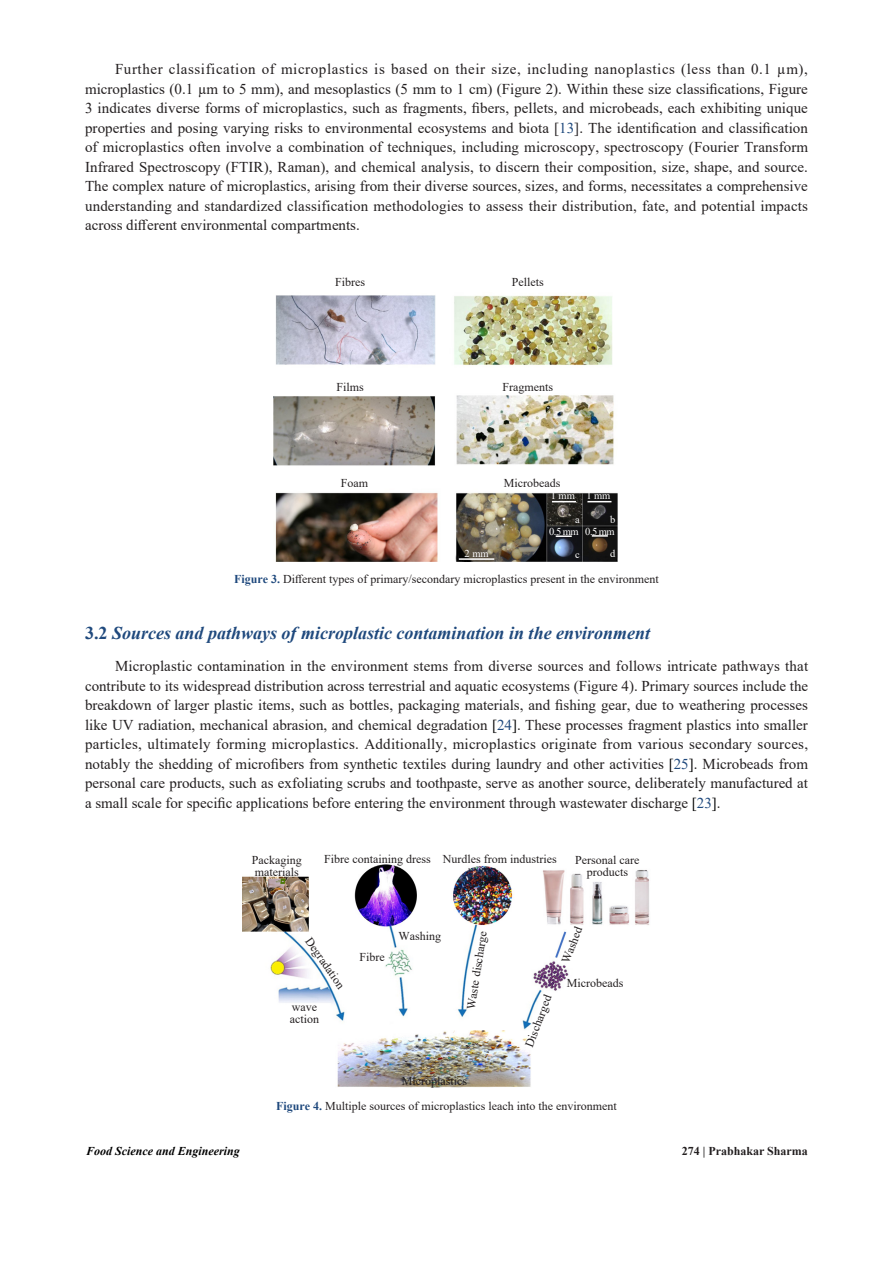
<style>
.page{position:relative;width:893px;height:1263px;background:#fff}
.page>*{position:absolute;margin:0;border:0;box-sizing:border-box;transform-origin:0 0}
.三级标题{font:italic 700 18px "Times New Roman";color:#1f497d}
.正文{font:15px/19.5px "Times New Roman";color:#231f20;text-align:justify}
.图表标注{font:12px/12px "Times New Roman";color:#231f20}
.t1{font:italic 700 12px "Times New Roman";color:#000}
.t2{font:700 12px "Times New Roman";color:#231f20}
.图表标注-2{font:10.5px "Times New Roman";letter-spacing:-.005em;color:#fff}
.s1{color:#1f497d}
.s2{font-weight:700;color:#1f497d}
.s3{font-style:normal}
.s4{color:#000}
</style>
<div class="page">
<img style="left:273px;top:295px;width:345px;height:266px">
<svg style="left:552px;top:501px;width:24px;height:1px"></svg>
<svg style="left:587px;top:501px;width:24px;height:1px"></svg>
<svg style="left:592px;top:535px;width:16px;height:2px"></svg>
<svg style="left:556px;top:535px;width:16px;height:2px"></svg>
<hr style="left:459px;top:558px;width:35px;height:2px;background:#fff">
<img style="left:242px;top:864px;width:408px;height:223px">
<p class="正文" style="left:85px;top:59px;width:725px;text-indent:30px">Further classification of microplastics is based on their size, including nanoplastics (less than 0.1 µm), microplastics (0.1 µm to 5 mm), and mesoplastics (5 mm to 1 cm) (Figure 2). Within these size classifications, Figure 3 indicates diverse forms of microplastics, such as fragments, fibers, pellets, and microbeads, each exhibiting unique properties and posing varying risks to environmental ecosystems and biota [<span class="s1">13</span>]. The identification and classification of microplastics often involve a combination of techniques, including microscopy, spectroscopy (Fourier Transform Infrared Spectroscopy (FTIR), Raman), and chemical analysis, to discern their composition, size, shape, and source.<br>The complex nature of microplastics, arising from their diverse sources, sizes, and forms, necessitates a comprehensive understanding and standardized classification methodologies to assess their distribution, fate, and potential impacts across different environmental compartments.</p>
<p class="图表标注" style="left:335px;top:276px;width:31px">Fibres</p>
<p class="图表标注" style="left:512px;top:276px;width:34px">Pellets</p>
<p class="图表标注" style="left:336px;top:381px;width:29px">Films</p>
<p class="图表标注" style="left:503px;top:381px;width:52px">Fragments</p>
<p class="图表标注" style="left:341px;top:476px;width:29px">Foam</p>
<p class="图表标注" style="left:504px;top:476px;width:58px">Microbeads</p>
<p class="图表标注-2" style="left:551px;top:488px;width:26px">1 mm</p>
<p class="图表标注-2" style="left:586px;top:488px;width:26px">1 mm</p>
<p class="图表标注-2" style="left:549px;top:524px;width:31px">0.5 mm</p>
<p class="图表标注-2" style="left:585px;top:524px;width:31px">0.5 mm</p>
<p class="图表标注-2" style="left:465px;top:546px;width:26px">2 mm</p>
<p class="图表标注-2" style="left:575px;top:512px;width:6px">a</p>
<p class="图表标注-2" style="left:610px;top:512px;width:7px">b</p>
<p class="图表标注-2" style="left:575px;top:547px;width:6px">c</p>
<p class="图表标注-2" style="left:610px;top:546px;width:7px">d</p>
<p class="图表标注" style="left:234px;top:573px;width:426px"><span class="s2">Figure 3.</span> Different types of primary/secondary microplastics present in the environment</p>
<p class="三级标题" style="left:85px;top:621px;width:567px"><span class="s3">3.2</span> Sources and pathways of microplastic contamination in the environment</p>
<p class="正文" style="left:85px;top:656px;width:725px;text-indent:30px">Microplastic contamination in the environment stems from diverse sources and follows intricate pathways that contribute to its widespread distribution across terrestrial and aquatic ecosystems (Figure 4). Primary sources include the breakdown of larger plastic items, such as bottles, packaging materials, and fishing gear, due to weathering processes like UV radiation, mechanical abrasion, and chemical degradation <span class="s4">[</span><span class="s1">24</span><span class="s4">]</span>. These processes fragment plastics into smaller particles, ultimately forming microplastics. Additionally, microplastics originate from various secondary sources, notably the shedding of microfibers from synthetic textiles during laundry and other activities <span class="s4">[</span><span class="s1">25</span><span class="s4">]</span>. Microbeads from personal care products, such as exfoliating scrubs and toothpaste, serve as another source, deliberately manufactured at a small scale for specific applications before entering the environment through wastewater discharge <span class="s4">[</span><span class="s1">23</span><span class="s4">]</span>.</p>
<p class="图表标注" style="left:252px;top:853px;width:51px">Packaging materials</p>
<p class="图表标注" style="left:324px;top:853px;width:108px">Fibre containing dress</p>
<p class="图表标注" style="left:443px;top:853px;width:115px">Nurdles from industries</p>
<p class="图表标注" style="left:575px;top:853px;width:66px;text-align:center">Personal care products</p>
<p class="图表标注" style="left:313px;top:935px;width:61px;rotate:55deg">Degradation</p>
<p class="图表标注" style="left:292px;top:1001px;width:27px">wave</p>
<p class="图表标注" style="left:290px;top:1013px;width:31px">action</p>
<p class="图表标注" style="left:359px;top:951px;width:27px">Fibre</p>
<p class="图表标注" style="left:398px;top:929px;width:44px">Washing</p>
<p class="图表标注" style="left:464px;top:1008px;width:80px;rotate:-81deg">Waste discharge</p>
<p class="图表标注" style="left:402px;top:1074px;width:67px">Microplastics</p>
<p class="图表标注" style="left:523px;top:1044px;width:56px;rotate:-69deg">Discharged</p>
<p class="图表标注" style="left:559px;top:961px;width:40px;rotate:-69deg">Washed</p>
<p class="图表标注" style="left:567px;top:977px;width:58px">Microbeads</p>
<p class="图表标注" style="left:276px;top:1099px;width:342px"><span class="s2">Figure 4.</span> Multiple sources of microplastics leach into the environment</p>
<p class="t1" style="left:86px;top:1143px;width:155px">Food Science and Engineering</p>
<p class="t2" style="left:682px;top:1143px;width:128px">274 | Prabhakar Sharma</p>
</div>
